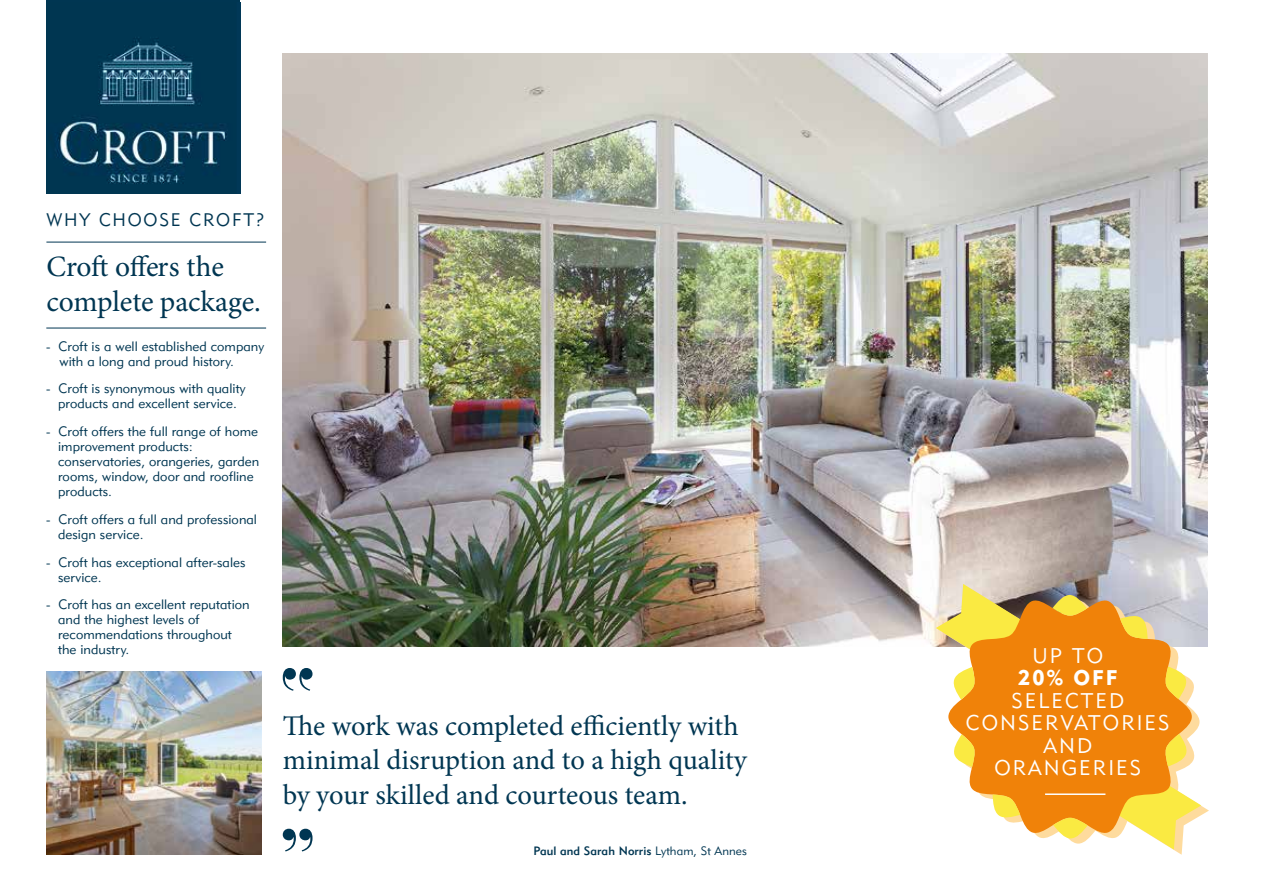
<style>
.page{position:relative;width:1263px;height:893px;background:#fff}
.page>*{position:absolute;margin:0;border:0;box-sizing:border-box;transform-origin:0 0}
.t1{font:29.55px/34.5px "Minion Pro";letter-spacing:-.005em;color:#003652}
.t2{font:28.5px/34.5px "Minion Pro";color:#003652}
.t3{font:21px/22.5px "Geometric 415 BT Lite A";letter-spacing:.1em;color:#fff;text-align:center}
.t4{font:21px "Geometric 415 BT Black A";color:#fff}
.t5{font:18px "Geometric 415 BT Lite A";letter-spacing:.1em;color:#003652}
.t6{font:13.5px/15px "Geometric 415 BT Lite A";letter-spacing:.005em;color:#003652}
.t7{font:12px "Geometric 415 BT Medium A";letter-spacing:.01em;color:#003652}
.s1{font-family:"Geometric 415 BT Lite A"}
</style>
<div class="page">
<img style="left:283px;top:53px;width:924px;height:594px">
<img style="left:46px;top:671px;width:215px;height:184px">
<hr style="left:46px;top:242px;width:220px;height:1px;background:#003652">
<hr style="left:46px;top:328px;width:220px;height:1px;background:#003652">
<svg style="left:283px;top:668px;width:29px;height:23px"></svg>
<svg style="left:283px;top:829px;width:29px;height:22px"></svg>
<img style="left:46px;top:2px;width:194px;height:192px">
<svg style="left:1035px;top:589px;width:174px;height:266px"></svg>
<svg style="left:936px;top:584px;width:99px;height:63px"></svg>
<svg style="left:1102px;top:782px;width:99px;height:67px"></svg>
<svg style="left:948px;top:597px;width:244px;height:239px;fill:#f08209"></svg>
<svg style="left:1052px;top:595px;width:35px;height:21px"></svg>
<svg style="left:1120px;top:614px;width:28px;height:25px"></svg>
<svg style="left:952px;top:667px;width:23px;height:33px"></svg>
<svg style="left:1164px;top:666px;width:24px;height:33px"></svg>
<svg style="left:952px;top:734px;width:24px;height:33px"></svg>
<svg style="left:992px;top:794px;width:28px;height:25px"></svg>
<svg style="left:1164px;top:734px;width:24px;height:32px"></svg>
<svg style="left:1053px;top:818px;width:35px;height:20px"></svg>
<hr style="left:1045px;top:793px;width:60px;height:2px;background:#fff">
<h3 class="t5" style="left:46px;top:208px;width:220px">WHY CHOOSE CROFT?</h3>
<h1 class="t1" style="left:46px;top:250px;width:216px">Croft offers the complete package.</h1>
<p class="t6" style="left:60px;top:338px;width:206px;text-indent:-13px">- Croft is a well established company with a long and proud history.</p>
<p class="t6" style="left:46px;top:381px;width:201px;text-align:center">- Croft is synonymous with quality products and excellent service.</p>
<p class="t6" style="left:58px;top:424px;width:203px;text-indent:-12px">- Croft offers the full range of home improvement products: conservatories, orangeries, garden rooms, window, door and roofline products.</p>
<p class="t6" style="left:58px;top:511px;width:200px;text-indent:-12px">- Croft offers a full and professional design service.</p>
<p class="t6" style="left:58px;top:554px;width:189px;text-indent:-12px">- Croft has exceptional after-sales service.</p>
<p class="t6" style="left:58px;top:597px;width:193px;text-indent:-12px">- Croft has an excellent reputation and the highest levels of recommendations throughout the industry.</p>
<h2 class="t2" style="left:283px;top:708px;width:466px">The work was completed efficiently with minimal disruption and to a high quality by your skilled and courteous team.</h2>
<p class="t7" style="left:534px;top:843px;width:215px">Paul and Sarah Norris <span class="s1">Lytham, St Annes</span></p>
<h3 class="t3" style="left:1032px;top:644px;width:72px">UP TO</h3>
<h3 class="t4" style="left:1018px;top:665px;width:101px">20% OFF</h3>
<h3 class="t3" style="left:966px;top:689px;width:205px">SELECTED<br>CONSERVATORIES<br>AND<br>ORANGERIES</h3>
</div>
